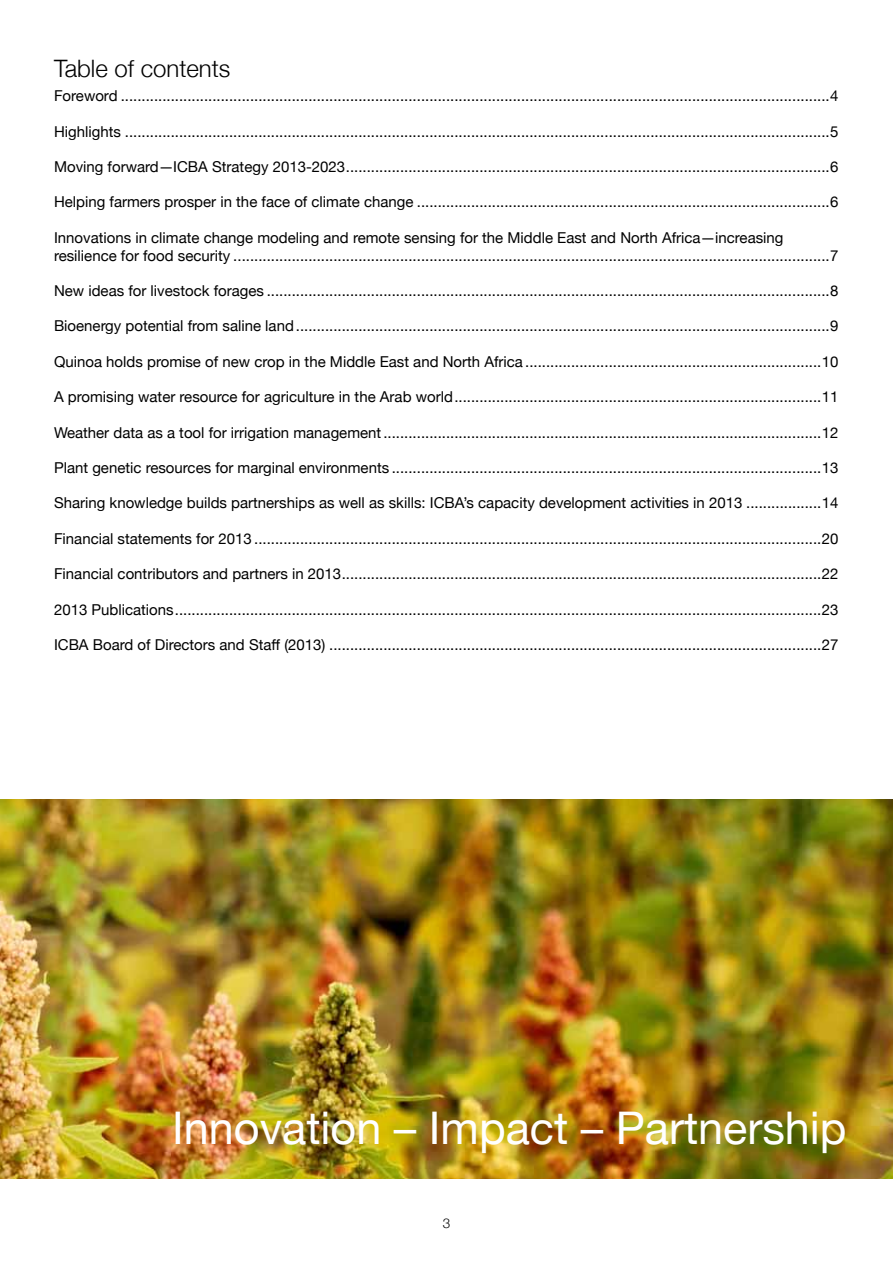
<style>
.page{position:relative;width:893px;height:1263px;background:#fff}
.page>*{position:absolute;margin:0;border:0;box-sizing:border-box;transform-origin:0 0}
.t1{font:45px "Helvetica Neue";color:#fff}
.t2{font:300 24px "Helvetica Neue";color:#000}
.t3{font:15px/17.7px "Helvetica Neue";color:#000}
.t4{font:300 13.5px "Helvetica Neue";color:#000}
</style>
<div class="page">
<img style="left:0;top:799px;width:893px;height:379px">
<h2 class="t2" style="left:54px;top:49px;width:178px">Table of contents</h2>
<p class="t3" style="left:54px;top:86px;width:786px">Foreword ..........................................................................................................................................................................4</p>
<p class="t3" style="left:54px;top:121px;width:786px">Highlights .........................................................................................................................................................................5</p>
<p class="t3" style="left:54px;top:157px;width:786px">Moving forward—ICBA Strategy 2013-2023....................................................................................................................6</p>
<p class="t3" style="left:54px;top:192px;width:786px">Helping farmers prosper in the face of climate change ...................................................................................................6</p>
<p class="t3" style="left:54px;top:228px;width:786px">Innovations in climate change modeling and remote sensing for the Middle East and North Africa—increasing resilience for food security ...............................................................................................................................................7</p>
<p class="t3" style="left:54px;top:281px;width:786px">New ideas for livestock forages .......................................................................................................................................8</p>
<p class="t3" style="left:54px;top:316px;width:786px">Bioenergy potential from saline land................................................................................................................................9</p>
<p class="t3" style="left:54px;top:351px;width:786px">Quinoa holds promise of new crop in the Middle East and North Africa .......................................................................10</p>
<p class="t3" style="left:54px;top:387px;width:786px">A promising water resource for agriculture in the Arab world........................................................................................11</p>
<p class="t3" style="left:54px;top:422px;width:786px">Weather data as a tool for irrigation management.........................................................................................................12</p>
<p class="t3" style="left:54px;top:458px;width:786px">Plant genetic resources for marginal environments .......................................................................................................13</p>
<p class="t3" style="left:54px;top:493px;width:786px">Sharing knowledge builds partnerships as well as skills: ICBA’s capacity development activities in 2013 ..................14</p>
<p class="t3" style="left:54px;top:528px;width:786px">Financial statements for 2013 ........................................................................................................................................20</p>
<p class="t3" style="left:54px;top:564px;width:786px">Financial contributors and partners in 2013...................................................................................................................22</p>
<p class="t3" style="left:54px;top:599px;width:786px">2013 Publications...........................................................................................................................................................23</p>
<p class="t3" style="left:54px;top:635px;width:786px">ICBA Board of Directors and Staff (2013) ......................................................................................................................27</p>
<h1 class="t1" style="left:172px;top:1090px;width:676px">Innovation – Impact – Partnership</h1>
<p class="t4" style="left:443px;top:1212px;width:9px">3</p>
</div>
